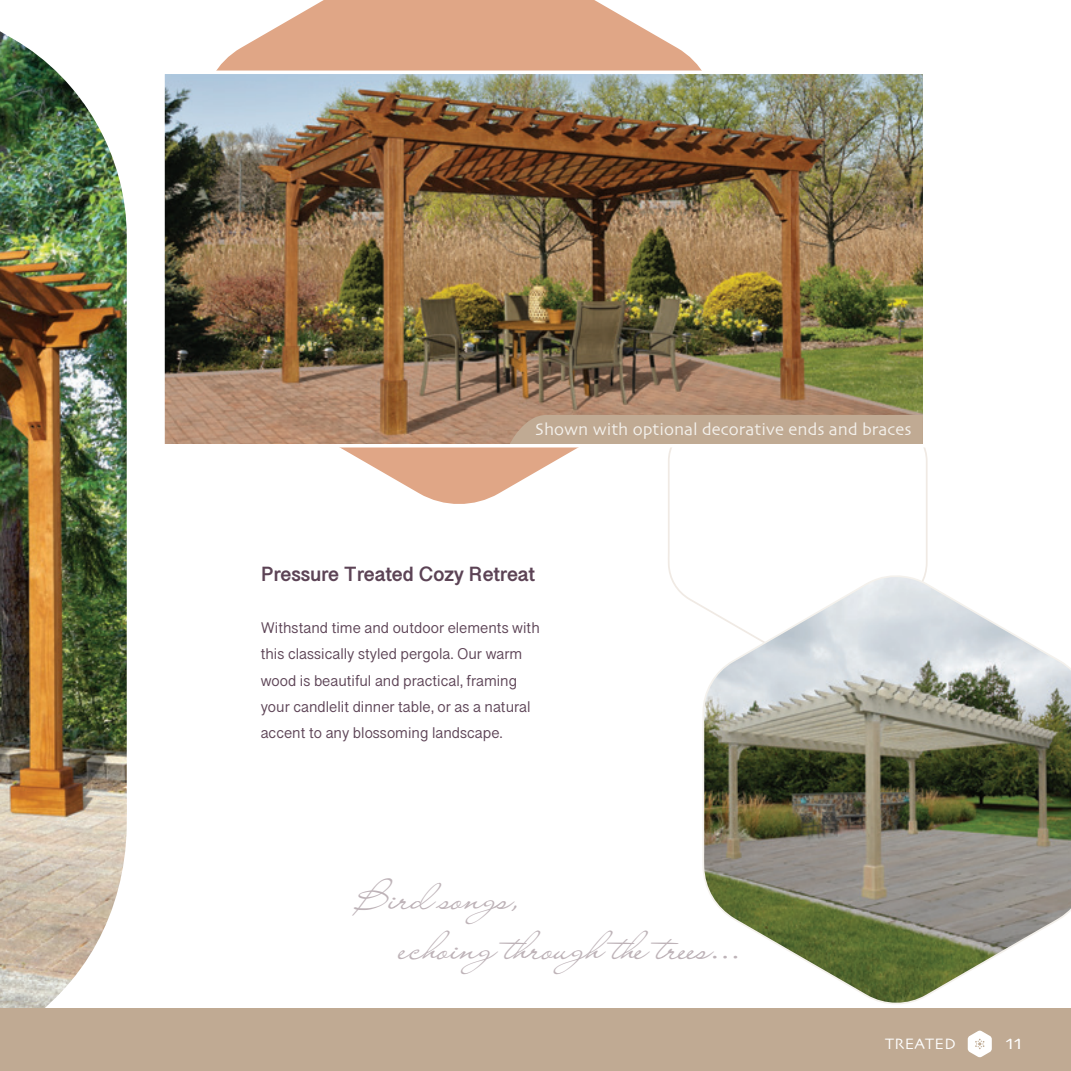
<style>
.page{position:relative;width:1071px;height:1071px;background:#fff}
.page>*{position:absolute;margin:0;border:0;box-sizing:border-box;transform-origin:0 0}
.t1{font:42px/50.4px "Lady Dawn TR";color:#beb3b8}
.t2{font:700 21px "Myanmar Sangam MN";color:#5c4355}
.t3{font:21px "Skia";color:#fff}
.t4{font:17.5px "Skia";color:#f4f1ec}
.t5{font:15.75px/26.2px "Myanmar Sangam MN";color:#5c4355}
.t6{font:15.75px "Skia";letter-spacing:.02em;color:#fff}
</style>
<div class="page">
<svg style="left:216px;top:0;width:486px;height:504px;fill:#e0a686"></svg>
<svg style="left:667px;top:447px;width:261px;height:160px"></svg>
<img style="left:0;top:31px;width:127px;height:977px">
<div style="left:0;top:1008px;width:1071px;height:63px;background:#c0aa93"></div>
<img style="left:166px;top:76px;width:756px;height:366px">
<div style="left:161px;top:71px;width:766px;height:376px;border:4px solid #fff"></div>
<div style="left:510px;top:415px;width:413px;height:29px;background:#c0aa93"></div>
<svg style="left:702px;top:573px;width:369px;height:431px"></svg>
<svg style="left:968px;top:1031px;width:24px;height:26px"></svg>
<p class="t4" style="left:535px;top:419px;width:378px">Shown with optional decorative ends and braces</p>
<p class="t2" style="left:261px;top:561px;width:276px">Pressure Treated Cozy Retreat</p>
<p class="t5" style="left:261px;top:614px;width:281px">Withstand time and outdoor elements with this classically styled pergola. Our warm wood is beautiful and practical, framing your candlelit dinner table, or as a natural accent to any blossoming landscape.</p>
<p class="t1" style="left:403px;top:868px;width:342px;text-indent:-46px">Bird songs,<br>echoingthrough the trees...</p>
<p class="t6" style="left:885px;top:1035px;width:72px">TREATED</p>
<p class="t3" style="left:1006px;top:1030px;width:18px">11</p>
</div>
